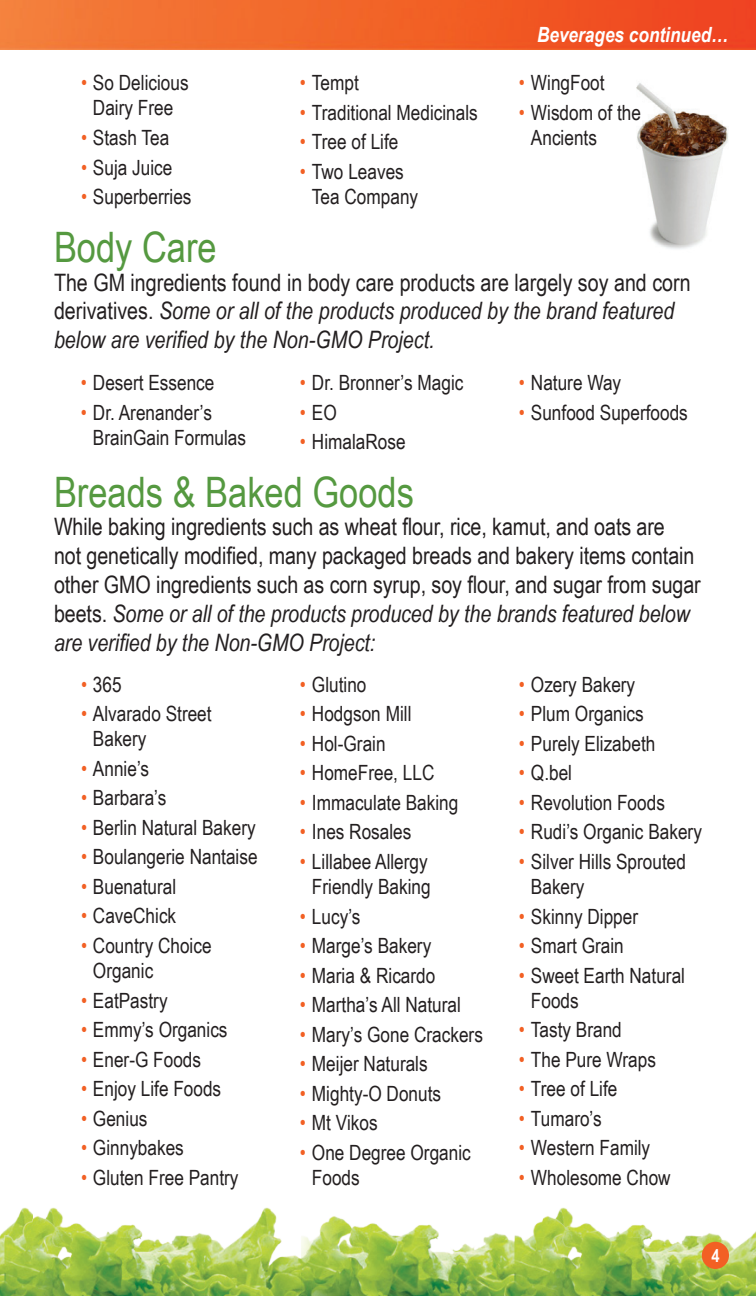
<style>
.page{position:relative;width:756px;height:1296px;background:#fff}
.page>*{position:absolute;margin:0;border:0;box-sizing:border-box;transform-origin:0 0}
.t1{font:42px "Arial Narrow";color:#559940}
.t2{font:24px/28.8px "Arial Narrow";letter-spacing:-.005em;color:#231f20}
.t3{font:italic 24px/28.8px "Arial Narrow";color:#231f20}
.t4{font:21px/25.2px "Arial Narrow";color:#231f20}
.t5{font:italic 700 21px "Arial Narrow";color:#fff}
.t6{font:700 18px "Arial Narrow";color:#fff}
.s1{color:#f26024}
.s2{font-style:normal}
.s3{font-style:italic}
</style>
<div class="page">
<img style="left:0;top:1207px;width:756px;height:89px">
<img style="left:0;top:0;width:756px;height:49px">
<div style="left:702px;top:1242px;width:27px;height:27px;background:#f26024;border-radius:50%"></div>
<img style="left:636px;top:83px;width:92px;height:166px">
<p class="t4" style="left:81px;top:70px;width:109px;text-align:center"><span class="s1">•</span> So Delicious<br>Dairy Free</p>
<p class="t4" style="left:81px;top:124px;width:90px"><span class="s1">•</span> Stash Tea</p>
<p class="t4" style="left:81px;top:154px;width:93px"><span class="s1">•</span> Suja Juice</p>
<p class="t4" style="left:81px;top:183px;width:112px"><span class="s1">•</span> Superberries</p>
<p class="t4" style="left:300px;top:70px;width:60px"><span class="s1">•</span> Tempt</p>
<p class="t4" style="left:300px;top:99px;width:179px"><span class="s1">•</span> Traditional Medicinals</p>
<p class="t4" style="left:300px;top:129px;width:100px"><span class="s1">•</span> Tree of Life</p>
<p class="t4" style="left:312px;top:158px;width:108px;text-indent:-12px"><span class="s1">•</span> Two Leaves<br>Tea Company</p>
<p class="t5" style="left:537px;top:19px;width:193px">Beverages continued…</p>
<p class="t4" style="left:519px;top:70px;width:87px"><span class="s1">•</span> WingFoot</p>
<p class="t4" style="left:531px;top:99px;width:112px;text-indent:-12px"><span class="s1">•</span> Wisdom of the<br>Ancients</p>
<h1 class="t1" style="left:54px;top:216px;width:164px">Body Care</h1>
<p class="t3" style="left:54px;top:267px;width:638px"><span class="s2">The GM ingredients found in body care products are largely soy and corn derivatives.</span> Some or all of the products produced by the brand featured below are verified by the Non-GMO Project.</p>
<p class="t4" style="left:81px;top:370px;width:135px"><span class="s1">•</span> Desert Essence</p>
<p class="t4" style="left:93px;top:399px;width:155px;text-indent:-12px"><span class="s1">•</span> Dr. Arenander’s<br>BrainGain Formulas</p>
<p class="t4" style="left:300px;top:370px;width:165px"><span class="s1">•</span> Dr. Bronner’s Magic</p>
<p class="t4" style="left:300px;top:399px;width:38px"><span class="s1">•</span> EO</p>
<p class="t4" style="left:300px;top:429px;width:107px"><span class="s1">•</span> HimalaRose</p>
<p class="t4" style="left:519px;top:370px;width:104px"><span class="s1">•</span> Nature Way</p>
<p class="t4" style="left:519px;top:399px;width:171px"><span class="s1">•</span> Sunfood Superfoods</p>
<h1 class="t1" style="left:54px;top:461px;width:361px">Breads &amp; Baked Goods</h1>
<p class="t2" style="left:54px;top:512px;width:648px">While baking ingredients such as wheat flour, rice, kamut, and oats are<br>not genetically modified, many packaged breads and bakery items contain other GMO ingredients such as corn syrup, soy flour, and sugar from sugar beets. <span class="s3">Some or all of the products produced by the brands featured below are verified by the Non-GMO Project:</span></p>
<p class="t4" style="left:81px;top:671px;width:42px"><span class="s1">•</span> 365</p>
<p class="t4" style="left:93px;top:700px;width:120px;text-indent:-12px"><span class="s1">•</span> Alvarado Street<br>Bakery</p>
<p class="t4" style="left:81px;top:755px;width:70px"><span class="s1">•</span> Annie’s</p>
<p class="t4" style="left:81px;top:785px;width:87px"><span class="s1">•</span> Barbara’s</p>
<p class="t4" style="left:81px;top:814px;width:176px"><span class="s1">•</span> Berlin Natural Bakery</p>
<p class="t4" style="left:81px;top:844px;width:178px"><span class="s1">•</span> Boulangerie Nantaise</p>
<p class="t4" style="left:81px;top:873px;width:97px"><span class="s1">•</span> Buenatural</p>
<p class="t4" style="left:81px;top:903px;width:97px"><span class="s1">•</span> CaveChick</p>
<p class="t4" style="left:93px;top:932px;width:120px;text-indent:-12px"><span class="s1">•</span> Country Choice<br>Organic</p>
<p class="t4" style="left:81px;top:987px;width:88px"><span class="s1">•</span> EatPastry</p>
<p class="t4" style="left:81px;top:1016px;width:148px"><span class="s1">•</span> Emmy’s Organics</p>
<p class="t4" style="left:81px;top:1046px;width:122px"><span class="s1">•</span> Ener-G Foods</p>
<p class="t4" style="left:81px;top:1075px;width:142px"><span class="s1">•</span> Enjoy Life Foods</p>
<p class="t4" style="left:81px;top:1105px;width:68px"><span class="s1">•</span> Genius</p>
<p class="t4" style="left:81px;top:1135px;width:104px"><span class="s1">•</span> Ginnybakes</p>
<p class="t4" style="left:81px;top:1164px;width:159px"><span class="s1">•</span> Gluten Free Pantry</p>
<p class="t4" style="left:300px;top:671px;width:68px"><span class="s1">•</span> Glutino</p>
<p class="t4" style="left:300px;top:700px;width:113px"><span class="s1">•</span> Hodgson Mill</p>
<p class="t4" style="left:300px;top:730px;width:87px"><span class="s1">•</span> Hol-Grain</p>
<p class="t4" style="left:300px;top:759px;width:136px"><span class="s1">•</span> HomeFree, LLC</p>
<p class="t4" style="left:300px;top:789px;width:160px"><span class="s1">•</span> Immaculate Baking</p>
<p class="t4" style="left:300px;top:818px;width:113px"><span class="s1">•</span> Ines Rosales</p>
<p class="t4" style="left:300px;top:848px;width:132px;text-align:center"><span class="s1">•</span> Lillabee Allergy<br>Friendly Baking</p>
<p class="t4" style="left:300px;top:903px;width:62px"><span class="s1">•</span> Lucy’s</p>
<p class="t4" style="left:300px;top:932px;width:133px"><span class="s1">•</span> Marge’s Bakery</p>
<p class="t4" style="left:300px;top:962px;width:137px"><span class="s1">•</span> Maria &amp; Ricardo</p>
<p class="t4" style="left:300px;top:991px;width:162px"><span class="s1">•</span> Martha’s All Natural</p>
<p class="t4" style="left:300px;top:1021px;width:184px"><span class="s1">•</span> Mary’s Gone Crackers</p>
<p class="t4" style="left:300px;top:1050px;width:129px"><span class="s1">•</span> Meijer Naturals</p>
<p class="t4" style="left:300px;top:1080px;width:143px"><span class="s1">•</span> Mighty-O Donuts</p>
<p class="t4" style="left:300px;top:1109px;width:79px"><span class="s1">•</span> Mt Vikos</p>
<p class="t4" style="left:312px;top:1139px;width:160px;text-indent:-12px"><span class="s1">•</span> One Degree Organic<br>Foods</p>
<p class="t4" style="left:519px;top:671px;width:118px"><span class="s1">•</span> Ozery Bakery</p>
<p class="t4" style="left:519px;top:700px;width:126px"><span class="s1">•</span> Plum Organics</p>
<p class="t4" style="left:519px;top:730px;width:138px"><span class="s1">•</span> Purely Elizabeth</p>
<p class="t4" style="left:519px;top:760px;width:55px"><span class="s1">•</span> Q.bel</p>
<p class="t4" style="left:519px;top:789px;width:147px"><span class="s1">•</span> Revolution Foods</p>
<p class="t4" style="left:519px;top:819px;width:184px"><span class="s1">•</span> Rudi’s Organic Bakery</p>
<p class="t4" style="left:531px;top:848px;width:157px;text-indent:-12px"><span class="s1">•</span> Silver Hills Sprouted<br>Bakery</p>
<p class="t4" style="left:519px;top:903px;width:121px"><span class="s1">•</span> Skinny Dipper</p>
<p class="t4" style="left:519px;top:932px;width:106px"><span class="s1">•</span> Smart Grain</p>
<p class="t4" style="left:531px;top:962px;width:156px;text-indent:-12px"><span class="s1">•</span> Sweet Earth Natural<br>Foods</p>
<p class="t4" style="left:519px;top:1017px;width:104px"><span class="s1">•</span> Tasty Brand</p>
<p class="t4" style="left:519px;top:1046px;width:139px"><span class="s1">•</span> The Pure Wraps</p>
<p class="t4" style="left:519px;top:1076px;width:100px"><span class="s1">•</span> Tree of Life</p>
<p class="t4" style="left:519px;top:1105px;width:84px"><span class="s1">•</span> Tumaro’s</p>
<p class="t4" style="left:519px;top:1135px;width:133px"><span class="s1">•</span> Western Family</p>
<p class="t4" style="left:519px;top:1164px;width:153px"><span class="s1">•</span> Wholesome Chow</p>
<p class="t6" style="left:711px;top:1242px;width:10px">4</p>
</div>
